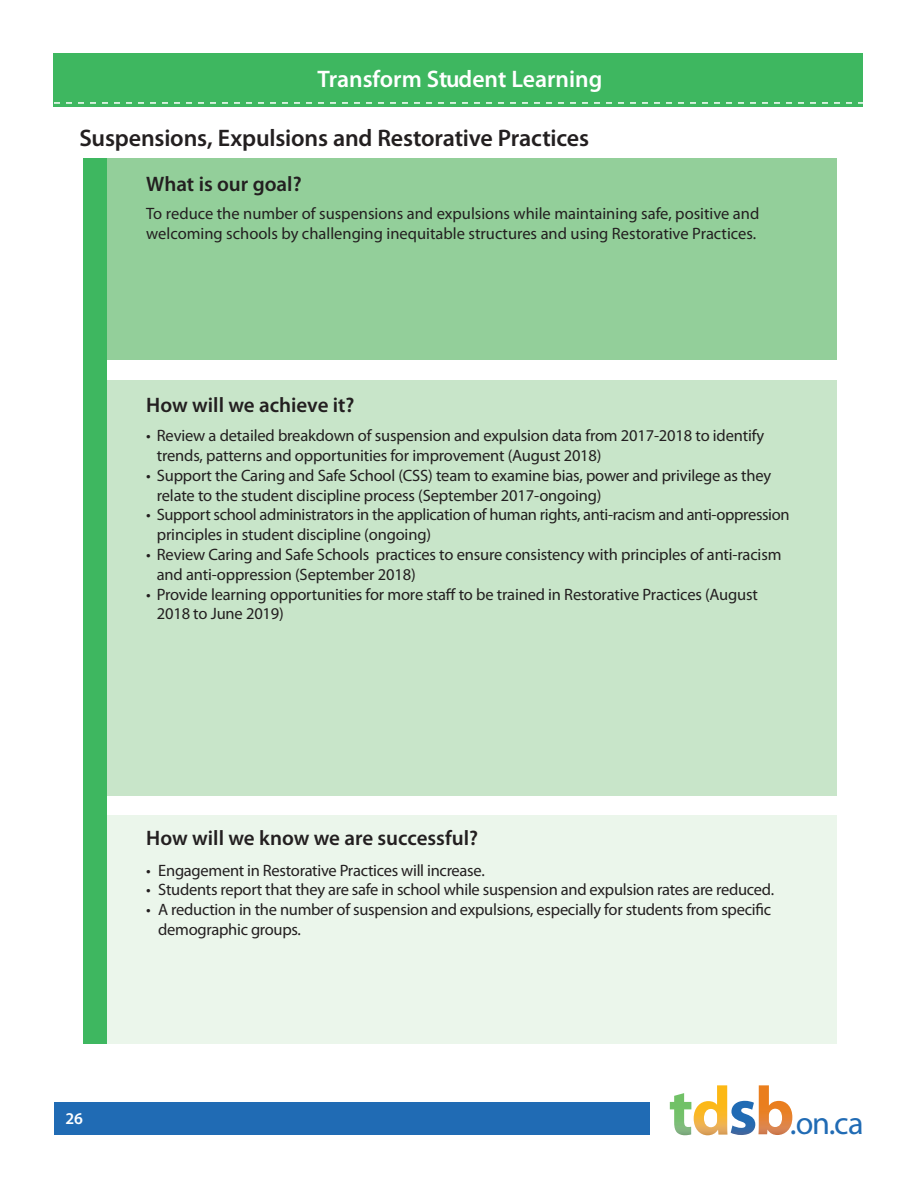
<style>
.page{position:relative;width:918px;height:1188px;background:#fff}
.page>*{position:absolute;margin:0;border:0;box-sizing:border-box;transform-origin:0 0}
.t1{font:32.25px "Myriad Pro";color:#206bb4}
.t2{font:600 24px "Myriad Pro";letter-spacing:-.01em;color:#231f20}
.t3{font:600 24px "Myriad Pro";color:#fff}
.t4{font:600 21px "Myriad Pro";color:#231f20}
.t5{font:16.5px/19.8px "Myriad Pro";letter-spacing:-.01em;color:#231f20}
.t6{font:600 16.5px "Myriad Pro";color:#fff}
</style>
<div class="page">
<div style="left:53px;top:53px;width:810px;height:54px;background:#3eb760"></div>
<div style="left:86px;top:158px;width:751px;height:202px;background:#93cf9a"></div>
<div style="left:86px;top:381px;width:751px;height:415px;background:#c8e5c9"></div>
<div style="left:86px;top:815px;width:751px;height:229px;background:#ebf6eb"></div>
<div style="left:54px;top:1102px;width:596px;height:33px;background:#206bb4"></div>
<svg style="left:54px;top:102px;width:809px;height:2px"></svg>
<div style="left:83px;top:158px;width:24px;height:886px;background:#3eb760"></div>
<img style="left:669px;top:1085px;width:124px;height:51px">
<h1 class="t3" style="left:318px;top:63px;width:286px">Transform Student Learning</h1>
<h2 class="t2" style="left:79px;top:122px;width:511px">Suspensions, Expulsions and Restorative Practices</h2>
<h3 class="t4" style="left:146px;top:170px;width:157px">What is our goal?</h3>
<p class="t5" style="left:146px;top:203px;width:615px">To reduce the number of suspensions and expulsions while maintaining safe, positive and welcoming schools by challenging inequitable structures and using Restorative Practices.</p>
<h3 class="t4" style="left:146px;top:391px;width:210px">How will we achieve it?</h3>
<p class="t5" style="left:157px;top:426px;width:609px;text-indent:-10px">• Review a detailed breakdown of suspension and expulsion data from 2017-2018 to identify trends, patterns and opportunities for improvement (August 2018)</p>
<p class="t5" style="left:157px;top:465px;width:616px;text-indent:-10px">• Support the Caring and Safe School (CSS) team to examine bias, power and privilege as they relate to the student discipline process (September 2017-ongoing)</p>
<p class="t5" style="left:157px;top:505px;width:634px;text-indent:-10px">• Support school administrators in the application of human rights, anti-racism and anti-oppression principles in student discipline (ongoing)</p>
<p class="t5" style="left:157px;top:544px;width:626px;text-indent:-10px">• Review Caring and Safe Schools practices to ensure consistency with principles of anti-racism and anti-oppression (September 2018)</p>
<p class="t5" style="left:157px;top:584px;width:603px;text-indent:-10px">• Provide learning opportunities for more staff to be trained in Restorative Practices (August<br>2018 to June 2019)</p>
<h3 class="t4" style="left:146px;top:825px;width:333px">How will we know we are successful?</h3>
<p class="t5" style="left:146px;top:860px;width:340px">• Engagement in Restorative Practices will increase.</p>
<p class="t5" style="left:146px;top:880px;width:629px">• Students report that they are safe in school while suspension and expulsion rates are reduced.</p>
<p class="t5" style="left:158px;top:899px;width:614px;text-indent:-12px">• A reduction in the number of suspension and expulsions, especially for students from specific demographic groups.</p>
<p class="t6" style="left:66px;top:1107px;width:19px">26</p>
<h1 class="t1" style="left:790px;top:1103px;width:75px">.on.ca</h1>
</div>
